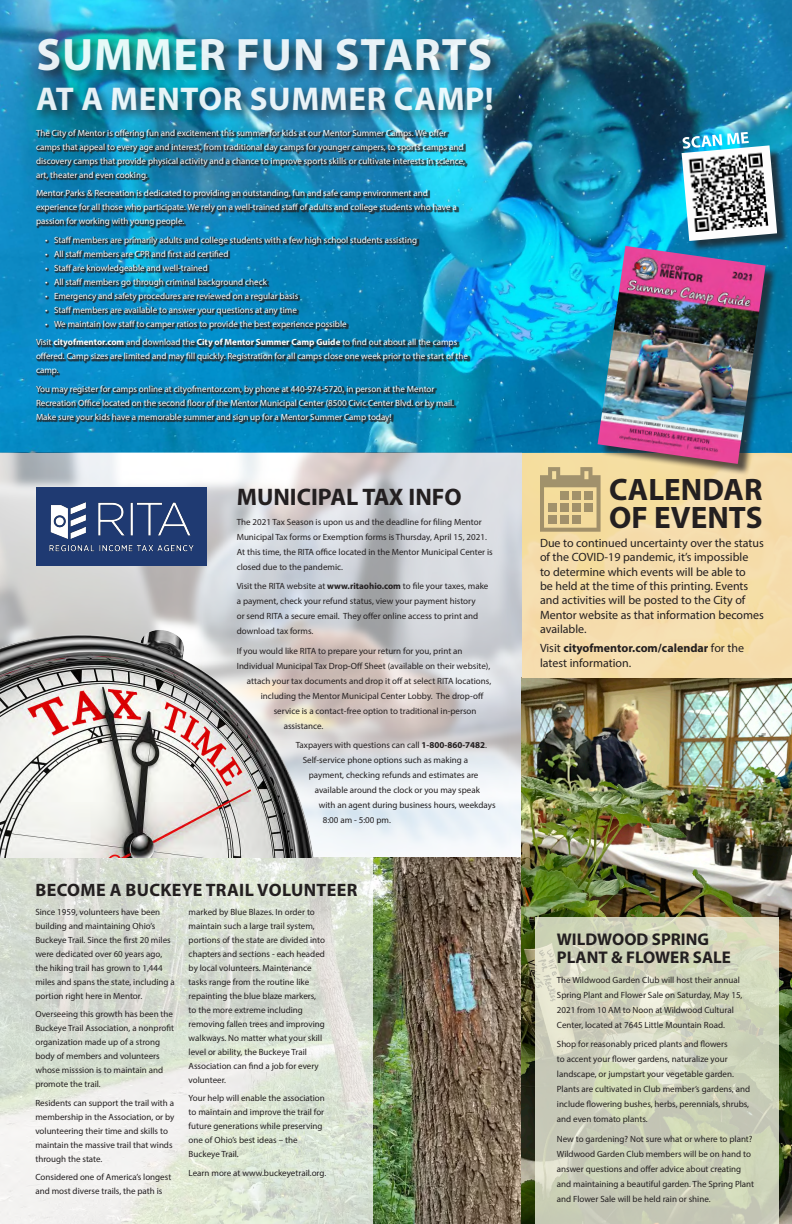
<style>
.page{position:relative;width:792px;height:1224px;background:#fff}
.page>*{position:absolute;margin:0;border:0;box-sizing:border-box;transform-origin:0 0}
.t1{font:700 45.7px "Myriad Pro";letter-spacing:.02em;color:#fff}
.t2{font:700 33px "Myriad Pro";letter-spacing:.02em;color:#fff}
.t3{font:700 31.1px "Myriad Pro";color:#231f20}
.Paragraph_Style_1{font:700 24px "Myriad Pro";color:#231f20}
.Paragraph_Style_1-2{font:700 18px "Myriad Pro";letter-spacing:.02em;color:#231f20}
.Paragraph_Style_1-3{font:700 17px/18px "Myriad Pro";color:#231f20}
.Paragraph_Style_1-4{font:12px/14.4px "Myriad Pro";color:#231f20}
.Paragraph_Style_1-5{font:9px/14px "Myriad Pro";color:#231f20}
.Paragraph_Style_1-6{font:9px/14px "Myriad Pro";color:#fff}
.s1{font-weight:700}
</style>
<div class="page">
<img style="left:0;top:0;width:792px;height:1224px">
<svg style="left:535px;top:917px;width:243px;height:307px;background:#cfd3bb"></svg>
<div style="left:522px;top:453px;width:270px;height:224px;background:linear-gradient(to right,#f5dda9,#f5ddab)"></div>
<svg style="left:540px;top:467px;width:61px;height:65px;background:#c5b180"></svg>
<div style="left:36px;top:130px;width:435px;height:294px;background:#231f20;opacity:.75"></div>
<div style="left:35px;top:36px;width:470px;height:87px;background:#231f20;opacity:.75"></div>
<div style="left:599px;top:248px;width:179px;height:228px;background:#231f20;opacity:.75"></div>
<img style="left:598px;top:246px;width:168px;height:218px">
<div style="left:683px;top:147px;width:106px;height:106px;background:#231f20;opacity:.75"></div>
<img style="left:682px;top:145px;width:95px;height:96px">
<svg style="left:682px;top:132px;width:67px;height:17px"></svg>
<img style="left:36px;top:487px;width:171px;height:79px">
<svg style="left:0;top:858px;width:373px;height:366px"></svg>
<img style="left:0;top:617px;width:316px;height:240px">
<h1 class="t1" style="left:36px;top:25px;width:457px">SUMMER FUN STARTS</h1>
<h2 class="t2" style="left:36px;top:77px;width:459px">AT A MENTOR SUMMER CAMP!</h2>
<p class="Paragraph_Style_1-6" style="left:36px;top:125px;width:431px">The City of Mentor is offering fun and excitement this summer for kids at our Mentor Summer Camps. We offer camps that appeal to every age and interest, from traditional day camps for younger campers, to sports camps and discovery camps that provide physical activity and a chance to improve sports skills or cultivate interests in science, art, theater and even cooking.</p>
<p class="Paragraph_Style_1-6" style="left:36px;top:186px;width:422px">Mentor Parks &amp; Recreation is dedicated to providing an outstanding, fun and safe camp environment and experience for all those who participate. We rely on a well-trained staff of adults and college students who have a passion for working with young people.</p>
<p class="Paragraph_Style_1-6" style="left:45px;top:232px;width:374px">• Staff members are primarily adults and college students with a few high school students assisting</p>
<p class="Paragraph_Style_1-6" style="left:45px;top:246px;width:185px">• All staff members are CPR and first aid certified</p>
<p class="Paragraph_Style_1-6" style="left:45px;top:260px;width:164px">• Staff are knowledgeable and well-trained</p>
<p class="Paragraph_Style_1-6" style="left:45px;top:274px;width:224px">• All staff members go through criminal background check</p>
<p class="Paragraph_Style_1-6" style="left:45px;top:288px;width:255px">• Emergency and safety procedures are reviewed on a regular basis</p>
<p class="Paragraph_Style_1-6" style="left:45px;top:302px;width:253px">• Staff members are available to answer your questions at any time</p>
<p class="Paragraph_Style_1-6" style="left:45px;top:316px;width:303px">• We maintain low staff to camper ratios to provide the best experience possible</p>
<p class="Paragraph_Style_1-6" style="left:36px;top:335px;width:434px">Visit <span class="s1">cityofmentor.com</span> and download the <span class="s1">City of Mentor Summer Camp Guide</span> to find out about all the camps offered. Camp sizes are limited and may fill quickly. Registration for all camps close one week prior to the start of the camp.</p>
<p class="Paragraph_Style_1-6" style="left:36px;top:381px;width:420px">You may register for camps online at cityofmentor.com, by phone at 440-974-5720, in person at the Mentor<br>Recreation Office located on the second floor of the Mentor Municipal Center (8500 Civic Center Blvd. or by mail.<br>Make sure your kids have a memorable summer and sign up for a Mentor Summer Camp today!</p>
<p class="Paragraph_Style_1" style="left:237px;top:481px;width:227px">MUNICIPAL TAX INFO</p>
<p class="Paragraph_Style_1-5" style="left:237px;top:514px;width:258px;line-height:15px">The 2021 Tax Season is upon us and the deadline for filing Mentor Municipal Tax forms or Exemption forms is Thursday, April 15, 2021.<br>At this time, the RITA office located in the Mentor Municipal Center is closed due to the pandemic.</p>
<p class="Paragraph_Style_1-5" style="left:237px;top:578px;width:253px;line-height:15px">Visit the RITA website at <span class="s1">www.ritaohio.com</span> to file your taxes, make a payment, check your refund status, view your payment history<br>or send RITA a secure email. They offer online access to print and download tax forms.</p>
<p class="Paragraph_Style_1-5" style="left:237px;top:643px;width:227px">If you would like RITA to prepare your return for you, print an</p>
<p class="Paragraph_Style_1-5" style="left:237px;top:658px;width:255px">Individual Municipal Tax Drop-Off Sheet (available on their website),</p>
<p class="Paragraph_Style_1-5" style="left:247px;top:673px;width:246px">attach your tax documents and drop it off at select RITA locations,</p>
<p class="Paragraph_Style_1-5" style="left:261px;top:688px;width:224px">including the Mentor Municipal Center Lobby. The drop-off</p>
<p class="Paragraph_Style_1-5" style="left:274px;top:703px;width:204px">service is a contact-free option to traditional in-person</p>
<p class="Paragraph_Style_1-5" style="left:284px;top:718px;width:41px">assistance.</p>
<p class="Paragraph_Style_1-5" style="left:296px;top:738px;width:193px">Taxpayers with questions can call <span class="s1">1-800-860-7482</span>.</p>
<p class="Paragraph_Style_1-5" style="left:303px;top:753px;width:167px">Self-service phone options such as making a</p>
<p class="Paragraph_Style_1-5" style="left:309px;top:768px;width:171px">payment, checking refunds and estimates are</p>
<p class="Paragraph_Style_1-5" style="left:315px;top:783px;width:167px">available around the clock or you may speak</p>
<p class="Paragraph_Style_1-5" style="left:319px;top:798px;width:178px">with an agent during business hours, weekdays</p>
<p class="Paragraph_Style_1-5" style="left:323px;top:813px;width:70px">8:00 am - 5:00 pm.</p>
<p class="Paragraph_Style_1-2" style="left:36px;top:878px;width:323px">BECOME A BUCKEYE TRAIL VOLUNTEER</p>
<p class="Paragraph_Style_1-5" style="left:35px;top:905px;width:141px">Since 1959, volunteers have been building and maintaining Ohio’s Buckeye Trail. Since the first 20 miles were dedicated over 60 years ago, the hiking trail has grown to 1,444 miles and spans the state, including a portion right here in Mentor.</p>
<p class="Paragraph_Style_1-5" style="left:35px;top:1007px;width:140px">Overseeing this growth has been the<br>Buckeye Trail Association, a nonprofit organization made up of a strong body of members and volunteers whose misssion is to maintain and promote the trail.</p>
<p class="Paragraph_Style_1-5" style="left:35px;top:1096px;width:141px">Residents can support the trail with a membership in the Association, or by volunteering their time and skills to maintain the massive trail that winds through the state.</p>
<p class="Paragraph_Style_1-5" style="left:35px;top:1170px;width:137px">Considered one of America’s longest and most diverse trails, the path is</p>
<p class="Paragraph_Style_1-5" style="left:189px;top:905px;width:138px">marked by Blue Blazes. In order to maintain such a large trail system, portions of the state are divided into chapters and sections - each headed by local volunteers. Maintenance tasks range from the routine like repainting the blue blaze markers, to the more extreme including removing fallen trees and improving walkways. No matter what your skill level or ability, the Buckeye Trail<br>Association can find a job for every volunteer.</p>
<p class="Paragraph_Style_1-5" style="left:189px;top:1091px;width:138px">Your help will enable the association to maintain and improve the trail for future generations while preserving one of Ohio’s best ideas – the<br>Buckeye Trail.</p>
<p class="Paragraph_Style_1-5" style="left:189px;top:1166px;width:139px">Learn more at www.buckeyetrail.org.</p>
<p class="t3" style="left:609px;top:469px;width:155px">CALENDAR</p>
<p class="t3" style="left:609px;top:497px;width:155px">OF EVENTS</p>
<p class="Paragraph_Style_1-4" style="left:540px;top:535px;width:226px">Due to continued uncertainty over the status of the COVID-19 pandemic, it’s impossible<br>to determine which events will be able to<br>be held at the time of this printing. Events and activities will be posted to the City of Mentor website as that information becomes available.</p>
<p class="Paragraph_Style_1-4" style="left:540px;top:641px;width:206px">Visit <span class="s1">cityofmentor.com/calendar</span> for the latest information.</p>
<p class="Paragraph_Style_1-3" style="left:557px;top:930px;width:176px">WILDWOOD SPRING<br>PLANT &amp; FLOWER SALE</p>
<p class="Paragraph_Style_1-5" style="left:557px;top:972px;width:187px;line-height:15px">The Wildwood Garden Club will host their annual Spring Plant and Flower Sale on Saturday, May 15, 2021 from 10 AM to Noon at Wildwood Cultural Center, located at 7645 Little Mountain Road.</p>
<p class="Paragraph_Style_1-5" style="left:557px;top:1037px;width:195px;line-height:15px">Shop for reasonably priced plants and flowers<br>to accent your flower gardens, naturalize your landscape, or jumpstart your vegetable garden.<br>Plants are cultivated in Club member’s gardens, and include flowering bushes, herbs, perennials, shrubs, and even tomato plants.</p>
<p class="Paragraph_Style_1-5" style="left:557px;top:1131px;width:199px;line-height:15px">New to gardening? Not sure what or where to plant?<br>Wildwood Garden Club members will be on hand to answer questions and offer advice about creating and maintaining a beautiful garden. The Spring Plant and Flower Sale will be held rain or shine.</p>
</div>
